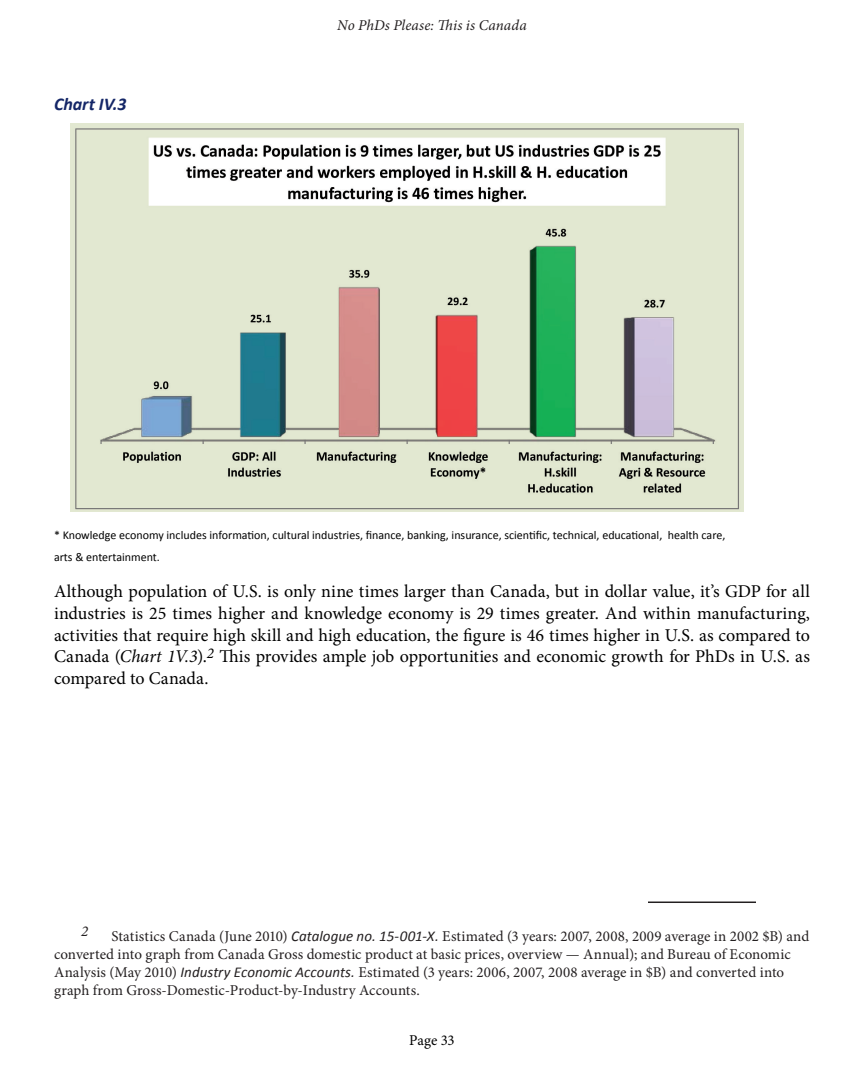
<style>
.page{position:relative;width:864px;height:1080px;background:#fff}
.page>*{position:absolute;margin:0;border:0;box-sizing:border-box;transform-origin:0 0}
.body{font:18px/21.6px "Minion Pro";color:#000;text-align:justify}
.t1{font:italic 700 18px "Calibri";color:#142667}
.Footnote_text{font:15px/18px "Minion Pro";letter-spacing:.005em;color:#231f20}
.Footnote_text-2{font:italic 15px "Minion Pro";letter-spacing:.01em;color:#231f20}
.t2{font:15px "Minion Pro";letter-spacing:-.005em;color:#000}
.t3{font:12px/21.6px "Calibri";color:#000}
.s1{font-style:italic}
.s2{font-family:"Calibri";font-style:italic}
</style>
<div class="page">
<hr style="left:648px;top:902px;width:108px;height:1px;background:#231f20">
<img style="left:70px;top:123px;width:674px;height:389px">
<p class="t1" style="left:54px;top:93px;width:74px">Chart IV.3</p>
<p class="Footnote_text-2" style="left:337px;top:15px;width:191px">No PhDs Please: This is Canada</p>
<p class="t3" style="left:54px;top:525px;width:673px">* Knowledge economy includes information, cultural industries, finance, banking, insurance, scientific, technical, educational, health care, arts &amp; entertainment.</p>
<p class="body" style="left:54px;top:581px;width:758px">Although population of U.S. is only nine times larger than Canada, but in dollar value, it’s GDP for all industries is 25 times higher and knowledge economy is 29 times greater. And within manufacturing, activities that require high skill and high education, the figure is 46 times higher in U.S. as compared to Canada (<span class="s1">Chart 1V.3</span>).<sup>2</sup> This provides ample job opportunities and economic growth for PhDs in U.S. as compared to Canada.</p>
<p class="Footnote_text-2" style="left:81px;top:921px;width:9px">2</p>
<p class="Footnote_text" style="left:54px;top:927px;width:757px;text-indent:57px">Statistics Canada (June 2010) <span class="s2">Catalogue no. 15-001-X.</span> Estimated (3 years: 2007, 2008, 2009 average in 2002 $B) and converted into graph from Canada Gross domestic product at basic prices, overview — Annual); and Bureau of Economic Analysis (May 2010) <span class="s2">Industry Economic Accounts.</span> Estimated (3 years: 2006, 2007, 2008 average in $B) and converted into graph from Gross-Domestic-Product-by-Industry Accounts.</p>
<p class="t2" style="left:409px;top:1031px;width:47px">Page 33</p>
</div>
